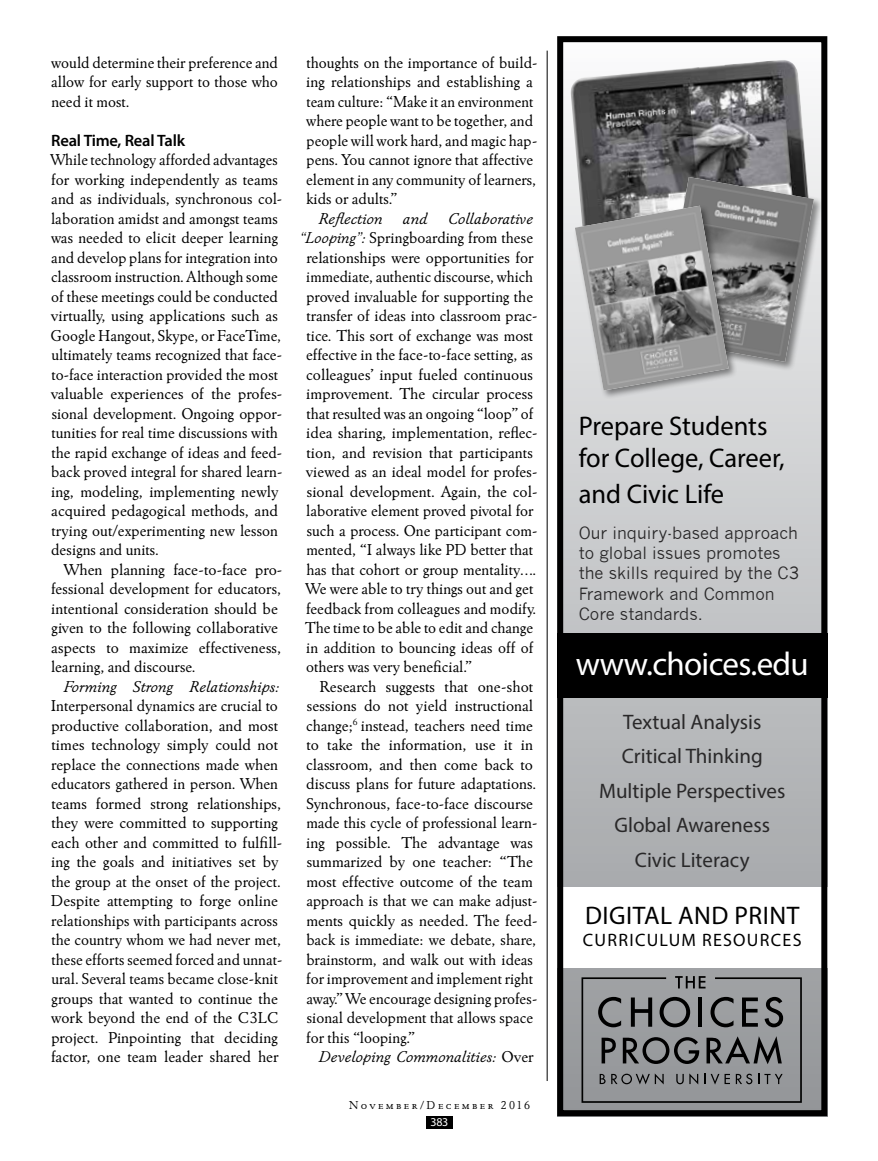
<style>
.page{position:relative;width:878px;height:1161px;background:#fff}
.page>*{position:absolute;margin:0;border:0;box-sizing:border-box;transform-origin:0 0}
.t1{font:33px "Myriad Pro";letter-spacing:-.02em;color:#fff}
.t2{font:27px/32.4px "Myriad Pro";color:#000}
.t3{font:25.5px "Myriad Pro";letter-spacing:.02em;color:#000}
.t4{font:21px/34.5px "Myriad Pro";color:#292829;text-align:center}
.t5{font:18px "Myriad Pro";letter-spacing:.07em;color:#000}
.t6{font:16.5px/19.5px "Winchester New ITC";color:#000}
.t7{font:16.5px/19.8px "News Gothic";color:#292829}
.t8{font:italic 16.5px "Winchester New ITC";color:#000}
.t9{font:600 16.5px "Myriad Pro";letter-spacing:-.015em;color:#000}
.t10{font:12px "Winchester New ITC Book SC";letter-spacing:.205em;color:#000}
.t11{font:12px "Myriad Pro";color:#fff}
.s1{font-style:italic}
.s2{font-style:normal}
.s3{font-family:"Winchester New ITC"}
</style>
<div class="page">
<div style="left:426px;top:1117px;width:26px;height:12px;background:#000"></div>
<hr style="left:546px;top:51px;width:1px;height:1030px;background:#000">
<svg style="left:564px;top:104px;width:256px;height:1005px;background:#bec0c2"></svg>
<svg style="left:581px;top:976px;width:220px;height:127px;background:#808284"></svg>
<div style="left:557px;top:887px;width:270px;height:81px;background:#fff"></div>
<div style="left:557px;top:36px;width:270px;height:1080px;border:6px solid #000"></div>
<img style="left:569px;top:60px;width:242px;height:185px">
<div style="left:658px;top:175px;width:165px;height:196px;background:#000;opacity:.45"></div>
<div style="left:573px;top:204px;width:165px;height:196px;background:#000;opacity:.45"></div>
<svg style="left:575px;top:177px;width:238px;height:214px;background:#8f8f8f"></svg>
<img style="left:575px;top:206px;width:153px;height:185px">
<div style="left:557px;top:633px;width:270px;height:65px;background:#000"></div>
<p class="t6" style="left:51px;top:52px;width:228px;text-align:justify">would determine their preference and allow for early support to those who need it most.</p>
<p class="t9" style="left:51px;top:129px;width:135px">Real Time, Real Talk</p>
<p class="t6" style="left:50px;top:150px;width:233px">While technology afforded advantages for working independently as teams and as individuals, synchronous col&shy;laboration amidst and amongst teams was needed to elicit deeper learning and develop plans for integration into classroom instruction. Although some of these meetings could be conducted virtually, using applications such as Google Hangout, Skype, or FaceTime, ultimately teams recognized that face&shy;to-face interaction provided the most valuable experiences of the profes&shy;sional development. Ongoing oppor&shy;tunities for real time discussions with the rapid exchange of ideas and feed&shy;back proved integral for shared learn&shy;ing, modeling, implementing newly acquired pedagogical methods, and trying out/experimenting new lesson designs and units.</p>
<p class="t6" style="left:51px;top:559px;width:233px;text-indent:13px">When planning face-to-face pro&shy;fessional development for educators, intentional consideration should be given to the following collaborative aspects to maximize effectiveness, learning, and discourse.</p>
<p class="t8" style="left:63px;top:676px;width:218px">Forming Strong Relationships:</p>
<p class="t6" style="left:51px;top:696px;width:233px">Interpersonal dynamics are crucial to productive collaboration, and most times technology simply could not replace the connections made when educators gathered in person. When teams formed strong relationships, they were committed to supporting each other and committed to fulfill&shy;ing the goals and initiatives set by the group at the onset of the project.<br>Despite attempting to forge online relationships with participants across the country whom we had never met, these efforts seemed forced and unnat&shy;ural. Several teams became close-knit groups that wanted to continue the work beyond the end of the C3LC project. Pinpointing that deciding factor, one team leader shared her</p>
<p class="t6" style="left:306px;top:52px;width:233px">thoughts on the importance of build&shy;ing relationships and establishing a team culture: “Make it an environment where people want to be together, and people will work hard, and magic hap&shy;pens. You cannot ignore that affective element in any community of learners, kids or adults.”</p>
<p class="t8" style="left:318px;top:208px;width:216px">Reflection and Collaborative</p>
<p class="t6" style="left:300px;top:228px;width:235px"><span class="s1">“Looping”:</span> Springboarding from these</p>
<p class="t6" style="left:306px;top:247px;width:229px">relationships were opportunities for</p>
<p class="t6" style="left:306px;top:267px;width:228px">immediate, authentic discourse, which</p>
<p class="t6" style="left:306px;top:286px;width:228px">proved invaluable for supporting the</p>
<p class="t6" style="left:306px;top:306px;width:232px">transfer of ideas into classroom prac-</p>
<p class="t6" style="left:306px;top:325px;width:228px">tice. This sort of exchange was most</p>
<p class="t6" style="left:306px;top:345px;width:228px">effective in the face-to-face setting, as</p>
<p class="t6" style="left:306px;top:364px;width:228px">colleagues’ input fueled continuous</p>
<p class="t6" style="left:306px;top:384px;width:228px">improvement. The circular process</p>
<p class="t6" style="left:306px;top:403px;width:228px">that resulted was an ongoing “loop” of</p>
<p class="t6" style="left:306px;top:423px;width:233px">idea sharing, implementation, reflec-</p>
<p class="t6" style="left:306px;top:442px;width:228px">tion, and revision that participants</p>
<p class="t6" style="left:306px;top:462px;width:233px">viewed as an ideal model for profes-</p>
<p class="t6" style="left:307px;top:481px;width:232px">sional development. Again, the col-</p>
<p class="t6" style="left:306px;top:501px;width:229px">laborative element proved pivotal for</p>
<p class="t6" style="left:307px;top:520px;width:232px">such a process. One participant com-</p>
<p class="t6" style="left:306px;top:540px;width:228px">mented, “I always like PD better that</p>
<p class="t6" style="left:306px;top:559px;width:231px">has that cohort or group mentality….</p>
<p class="t6" style="left:305px;top:579px;width:229px">We were able to try things out and get</p>
<p class="t6" style="left:306px;top:598px;width:231px">feedback from colleagues and modify.</p>
<p class="t6" style="left:305px;top:618px;width:229px">The time to be able to edit and change</p>
<p class="t6" style="left:306px;top:637px;width:229px">in addition to bouncing ideas off of</p>
<p class="t6" style="left:306px;top:657px;width:167px">others was very beneficial.”</p>
<p class="t6" style="left:319px;top:676px;width:215px">Research suggests that one-shot</p>
<p class="t6" style="left:307px;top:696px;width:228px">sessions do not yield instructional</p>
<p class="t6" style="left:306px;top:715px;width:228px">change;<sup>6</sup> instead, teachers need time</p>
<p class="t6" style="left:306px;top:735px;width:228px">to take the information, use it in</p>
<p class="t6" style="left:306px;top:754px;width:228px">classroom, and then come back to</p>
<p class="t6" style="left:306px;top:774px;width:231px">discuss plans for future adaptations.</p>
<p class="t6" style="left:306px;top:793px;width:228px">Synchronous, face-to-face discourse</p>
<p class="t6" style="left:306px;top:813px;width:232px">made this cycle of professional learn-</p>
<p class="t6" style="left:306px;top:832px;width:228px">ing possible. The advantage was</p>
<p class="t6" style="left:307px;top:852px;width:228px">summarized by one teacher: “The</p>
<p class="t6" style="left:306px;top:871px;width:228px">most effective outcome of the team</p>
<p class="t6" style="left:306px;top:891px;width:232px">approach is that we can make adjust-</p>
<p class="t6" style="left:306px;top:910px;width:233px">ments quickly as needed. The feed-</p>
<p class="t6" style="left:306px;top:930px;width:231px">back is immediate: we debate, share,</p>
<p class="t6" style="left:306px;top:949px;width:228px">brainstorm, and walk out with ideas</p>
<p class="t6" style="left:306px;top:969px;width:228px">for improvement and implement right</p>
<p class="t6" style="left:306px;top:988px;width:232px">away.” We encourage designing profes-</p>
<p class="t6" style="left:307px;top:1008px;width:228px">sional development that allows space</p>
<p class="t6" style="left:306px;top:1027px;width:110px">for this “looping.”</p>
<p class="t8" style="left:318px;top:1047px;width:217px">Developing Commonalities: <span class="s2">Over</span></p>
<p class="t10" style="left:349px;top:1098px;width:182px">November/December <span class="s3">2016</span></p>
<p class="t11" style="left:430px;top:1116px;width:19px">383</p>
<h2 class="t2" style="left:578px;top:409px;width:207px">Prepare Students for College, Career,</h2>
<h2 class="t2" style="left:578px;top:477px;width:147px">and Civic Life</h2>
<p class="t7" style="left:578px;top:523px;width:222px">Our inquiry-based approach to global issues promotes the skills required by the C3</p>
<p class="t7" style="left:578px;top:584px;width:197px">Framework and Common<br>Core standards.</p>
<h1 class="t1" style="left:575px;top:643px;width:234px">www.choices.edu</h1>
<p class="t4" style="left:599px;top:704px;width:188px">Textual Analysis<br>Critical Thinking<br>Multiple Perspectives<br>Global Awareness<br>Civic Literacy</p>
<h3 class="t3" style="left:585px;top:900px;width:216px">DIGITAL AND PRINT</h3>
<p class="t5" style="left:583px;top:929px;width:220px">CURRICULUM RESOURCES</p>
</div>
